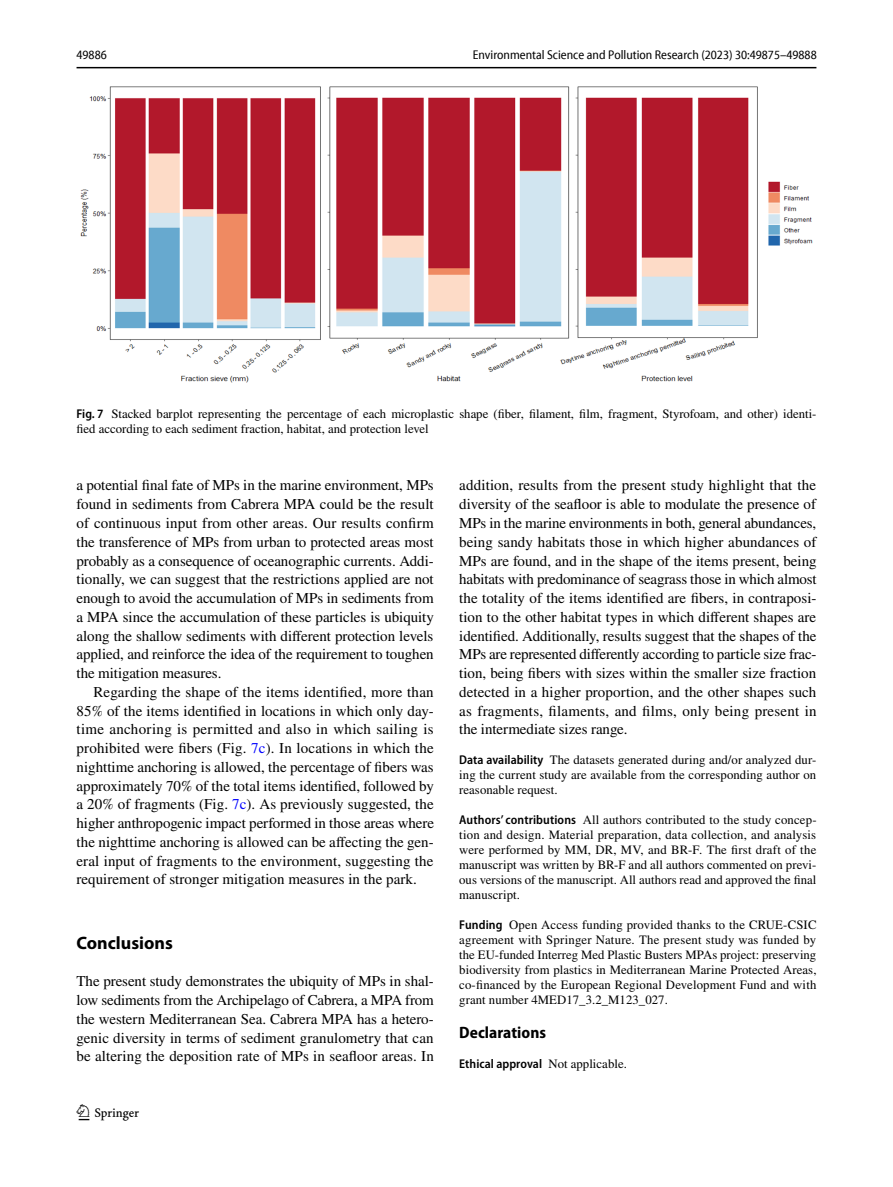
<style>
.page{position:relative;width:893px;height:1187px;background:#fff}
.page>*{position:absolute;margin:0;border:0;box-sizing:border-box;transform-origin:0 0}
.t1{font:22.5px "Springnew Regular 2";color:#000}
.t2{font:700 18px "Myriad Pro";color:#000}
.t3{font:700 semi-condensed 16.5px "Myriad Pro";letter-spacing:.005em;color:#000}
.t4{font:15px/18.8px "STIX";letter-spacing:.005em;color:#000;text-align:justify}
.t5{font:12.75px/15px "STIX";color:#000;text-align:justify}
.t6{font:semi-condensed 12.75px "Myriad Pro Unic";color:#000}
.t7{font:600 semi-condensed 12.75px "Myriad Pro";letter-spacing:.005em;color:#000}
.s1{font-family:"Myriad Pro";font-weight:600;font-stretch:semi-condensed}
.s2{color:#00f}
.s3{font-family:"STIX";font-weight:400;font-stretch:normal}
</style>
<div class="page">
<hr style="left:77px;top:67px;width:739px;height:1px;background:#000">
<img style="left:81px;top:87px;width:731px;height:296px">
<p class="t6" style="left:77px;top:50px;width:32px">49886</p>
<p class="t6" style="left:473px;top:50px;width:346px">Environmental Science and Pollution Research (2023) 30:49875–49888</p>
<p class="t5" style="left:77px;top:407px;width:741px"><span class="s1">Fig. 7</span> Stacked barplot representing the percentage of each microplastic shape (fiber, filament, film, fragment, Styrofoam, and other) identi&shy;fied according to each sediment fraction, habitat, and protection level</p>
<p class="t4" style="left:77px;top:477px;width:359px">a potential final fate of MPs in the marine environment, MPs found in sediments from Cabrera MPA could be the result of continuous input from other areas. Our results confirm the transference of MPs from urban to protected areas most probably as a consequence of oceanographic currents. Addi&shy;tionally, we can suggest that the restrictions applied are not enough to avoid the accumulation of MPs in sediments from a MPA since the accumulation of these particles is ubiquity along the shallow sediments with different protection levels applied, and reinforce the idea of the requirement to toughen the mitigation measures.</p>
<p class="t4" style="left:77px;top:683px;width:359px;text-indent:17px">Regarding the shape of the items identified, more than 85% of the items identified in locations in which only day&shy;time anchoring is permitted and also in which sailing is prohibited were fibers (Fig. <span class="s2">7c</span>). In locations in which the nighttime anchoring is allowed, the percentage of fibers was approximately 70% of the total items identified, followed by a 20% of fragments (Fig. <span class="s2">7c</span>). As previously suggested, the higher anthropogenic impact performed in those areas where the nighttime anchoring is allowed can be affecting the gen&shy;eral input of fragments to the environment, suggesting the requirement of stronger mitigation measures in the park.</p>
<p class="t2" style="left:77px;top:930px;width:98px">Conclusions</p>
<p class="t4" style="left:77px;top:972px;width:359px">The present study demonstrates the ubiquity of MPs in shal&shy;low sediments from the Archipelago of Cabrera, a MPA from the western Mediterranean Sea. Cabrera MPA has a hetero&shy;genic diversity in terms of sediment granulometry that can be altering the deposition rate of MPs in seafloor areas. In</p>
<h1 class="t1" style="left:79px;top:1104px;width:62px">1 3</h1>
<p class="t4" style="left:459px;top:477px;width:359px">addition, results from the present study highlight that the diversity of the seafloor is able to modulate the presence of MPs in the marine environments in both, general abundances, being sandy habitats those in which higher abundances of MPs are found, and in the shape of the items present, being habitats with predominance of seagrass those in which almost the totality of the items identified are fibers, in contraposi&shy;tion to the other habitat types in which different shapes are identified. Additionally, results suggest that the shapes of the MPs are represented differently according to particle size frac&shy;tion, being fibers with sizes within the smaller size fraction detected in a higher proportion, and the other shapes such as fragments, filaments, and films, only being present in the intermediate sizes range.</p>
<p class="t5" style="left:459px;top:753px;width:359px"><span class="s1">Data availability</span> The datasets generated during and/or analyzed dur&shy;ing the current study are available from the corresponding author on reasonable request.</p>
<p class="t5" style="left:459px;top:813px;width:359px"><span class="s1">Authors’ contributions</span> All authors contributed to the study concep&shy;tion and design. Material preparation, data collection, and analysis were performed by MM, DR, MV, and BR-F. The first draft of the manuscript was written by BR-F and all authors commented on previ&shy;ous versions of the manuscript. All authors read and approved the final manuscript.</p>
<p class="t5" style="left:459px;top:918px;width:359px"><span class="s1">Funding</span> Open Access funding provided thanks to the CRUE-CSIC agreement with Springer Nature. The present study was funded by the EU-funded Interreg Med Plastic Busters MPAs project: preserving biodiversity from plastics in Mediterranean Marine Protected Areas, co-financed by the European Regional Development Fund and with grant number 4MED17_3.2_M123_027.</p>
<p class="t3" style="left:459px;top:1023px;width:88px">Declarations</p>
<p class="t7" style="left:459px;top:1056px;width:169px">Ethical approval <span class="s3">Not applicable.</span></p>
</div>
